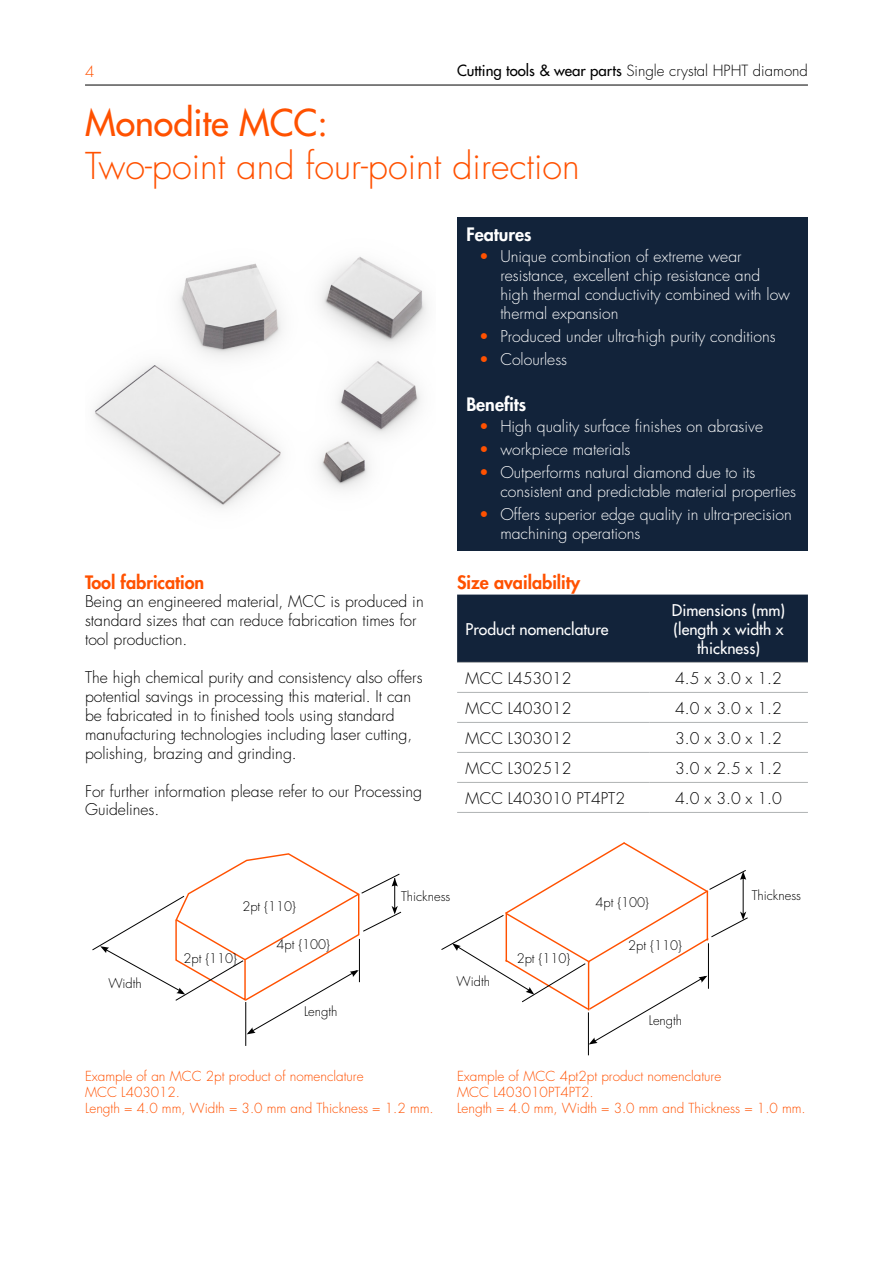
<style>
.page{position:relative;width:893px;height:1263px;background:#fff}
.page>*{position:absolute;margin:0;border:0;box-sizing:border-box;transform-origin:0 0}
.t1{font:300 36px "Futura Std";color:#ff5100}
.t2{font:500 36px "Futura Std";color:#ff5100}
.t3{font:800 18px "Futura Std";color:#ff5100}
.t4{font:800 18px "Futura Std";color:#fff}
.t5{font:300 15.75px/18.9px "Futura Std";color:#000}
.t6{font:300 15.75px/18.9px "Futura Std";color:#fff}
.t7{font:500 15.75px/18.9px "Futura Std";color:#fff;text-align:center}
.t8{font:300 15px "Futura Std";color:#000}
.t9{font:300 15px "Futura Std";color:#ff5100}
.t10{font:300 13.5px/16.2px "Futura Std";color:#ff5100}
.t11{font:300 12.9px "Futura Std";color:#000}
.s1{font-weight:500}
.s2{color:#ff5100}
</style>
<div class="page">
<hr style="left:85px;top:85px;width:723px;height:1px;background:#000">
<img style="left:94px;top:256px;width:333px;height:252px">
<div style="left:457px;top:217px;width:351px;height:334px;background:#12233a"></div>
<div style="left:457px;top:595px;width:351px;height:67px;background:#12233a"></div>
<hr style="left:457px;top:662px;width:192px;height:1px;background:#afb2b3">
<hr style="left:649px;top:662px;width:159px;height:1px;background:#afb2b3">
<hr style="left:457px;top:692px;width:192px;height:1px;background:#afb2b3">
<hr style="left:649px;top:692px;width:159px;height:1px;background:#afb2b3">
<hr style="left:457px;top:722px;width:192px;height:1px;background:#afb2b3">
<hr style="left:649px;top:722px;width:159px;height:1px;background:#afb2b3">
<hr style="left:457px;top:752px;width:192px;height:1px;background:#afb2b3">
<hr style="left:649px;top:752px;width:159px;height:1px;background:#afb2b3">
<hr style="left:457px;top:782px;width:192px;height:1px;background:#afb2b3">
<hr style="left:649px;top:782px;width:159px;height:1px;background:#afb2b3">
<hr style="left:457px;top:812px;width:192px;height:1px;background:#afb2b3">
<hr style="left:649px;top:812px;width:159px;height:1px;background:#afb2b3">
<hr style="left:245px;top:1002px;width:1px;height:44px;background:#000">
<svg style="left:92px;top:853px;width:309px;height:181px"></svg>
<hr style="left:588px;top:1012px;width:1px;height:43px;background:#000">
<svg style="left:441px;top:842px;width:307px;height:202px"></svg>
<p class="t9" style="left:85px;top:63px;width:11px">4</p>
<p class="t8" style="left:457px;top:62px;width:352px"><span class="s1">Cutting tools &amp; wear parts</span> Single crystal HPHT diamond</p>
<h1 class="t2" style="left:85px;top:100px;width:244px">Monodite MCC:</h1>
<h1 class="t1" style="left:85px;top:144px;width:496px">Two-point and four-point direction</h1>
<p class="t4" style="left:466px;top:223px;width:67px">Features</p>
<p class="t6" style="left:500px;top:248px;width:291px;text-indent:-21px"><span class="s2">•</span> Unique combination of extreme wear resistance, excellent chip resistance and high thermal conductivity combined with low thermal expansion</p>
<p class="t6" style="left:479px;top:327px;width:298px"><span class="s2">•</span> Produced under ultra-high purity conditions</p>
<p class="t6" style="left:479px;top:351px;width:90px"><span class="s2">•</span> Colourless</p>
<p class="t4" style="left:466px;top:393px;width:61px">Benefits</p>
<p class="t6" style="left:479px;top:417px;width:285px"><span class="s2">•</span> High quality surface finishes on abrasive</p>
<p class="t6" style="left:479px;top:440px;width:153px"><span class="s2">•</span> workpiece materials</p>
<p class="t6" style="left:500px;top:463px;width:297px;text-indent:-21px"><span class="s2">•</span> Outperforms natural diamond due to its consistent and predictable material properties</p>
<p class="t6" style="left:500px;top:505px;width:293px;text-indent:-21px"><span class="s2">•</span> Offers superior edge quality in ultra-precision machining operations</p>
<p class="t3" style="left:85px;top:570px;width:121px">Tool fabrication</p>
<p class="t5" style="left:85px;top:593px;width:340px">Being an engineered material, MCC is produced in standard sizes that can reduce fabrication times for tool production.</p>
<p class="t5" style="left:85px;top:668px;width:339px">The high chemical purity and consistency also offers potential savings in processing this material. It can be fabricated in to finished tools using standard manufacturing technologies including laser cutting, polishing, brazing and grinding.</p>
<p class="t5" style="left:85px;top:782px;width:339px">For further information please refer to our Processing<br>Guidelines.</p>
<p class="t3" style="left:457px;top:570px;width:124px">Size availability</p>
<p class="t7" style="left:466px;top:620px;width:144px">Product nomenclature</p>
<p class="t7" style="left:672px;top:601px;width:115px">Dimensions (mm) (length x width x thickness)</p>
<p class="t5" style="left:466px;top:669px;width:108px">MCC L453012</p>
<p class="t5" style="left:675px;top:669px;width:108px">4.5 x 3.0 x 1.2</p>
<p class="t5" style="left:466px;top:699px;width:108px">MCC L403012</p>
<p class="t5" style="left:675px;top:699px;width:108px">4.0 x 3.0 x 1.2</p>
<p class="t5" style="left:466px;top:729px;width:108px">MCC L303012</p>
<p class="t5" style="left:675px;top:729px;width:108px">3.0 x 3.0 x 1.2</p>
<p class="t5" style="left:466px;top:759px;width:108px">MCC L302512</p>
<p class="t5" style="left:675px;top:759px;width:108px">3.0 x 2.5 x 1.2</p>
<p class="t5" style="left:466px;top:789px;width:161px">MCC L403010 PT4PT2</p>
<p class="t5" style="left:675px;top:789px;width:108px">4.0 x 3.0 x 1.0</p>
<p class="t11" style="left:108px;top:975px;width:35px">Width</p>
<p class="t11" style="left:242px;top:898px;width:55px">2pt {110}</p>
<p class="t11" style="left:184px;top:951px;width:55px">2pt {110}</p>
<p class="t11" style="left:277px;top:937px;width:55px">4pt {100}</p>
<p class="t11" style="left:304px;top:1003px;width:35px">Length</p>
<p class="t11" style="left:401px;top:888px;width:51px">Thickness</p>
<p class="t11" style="left:457px;top:973px;width:35px">Width</p>
<p class="t11" style="left:517px;top:950px;width:55px">2pt {110}</p>
<p class="t11" style="left:595px;top:894px;width:55px">4pt {100}</p>
<p class="t11" style="left:628px;top:937px;width:55px">2pt {110}</p>
<p class="t11" style="left:649px;top:1013px;width:35px">Length</p>
<p class="t11" style="left:752px;top:887px;width:51px">Thickness</p>
<p class="t10" style="left:85px;top:1068px;width:350px">Example of an MCC 2pt product of nomenclature<br>MCC L403012.<br>Length = 4.0 mm, Width = 3.0 mm and Thickness = 1.2 mm.</p>
<p class="t10" style="left:457px;top:1068px;width:350px">Example of MCC 4pt2pt product nomenclature<br>MCC L403010PT4PT2.<br>Length = 4.0 mm, Width = 3.0 mm and Thickness = 1.0 mm.</p>
</div>
